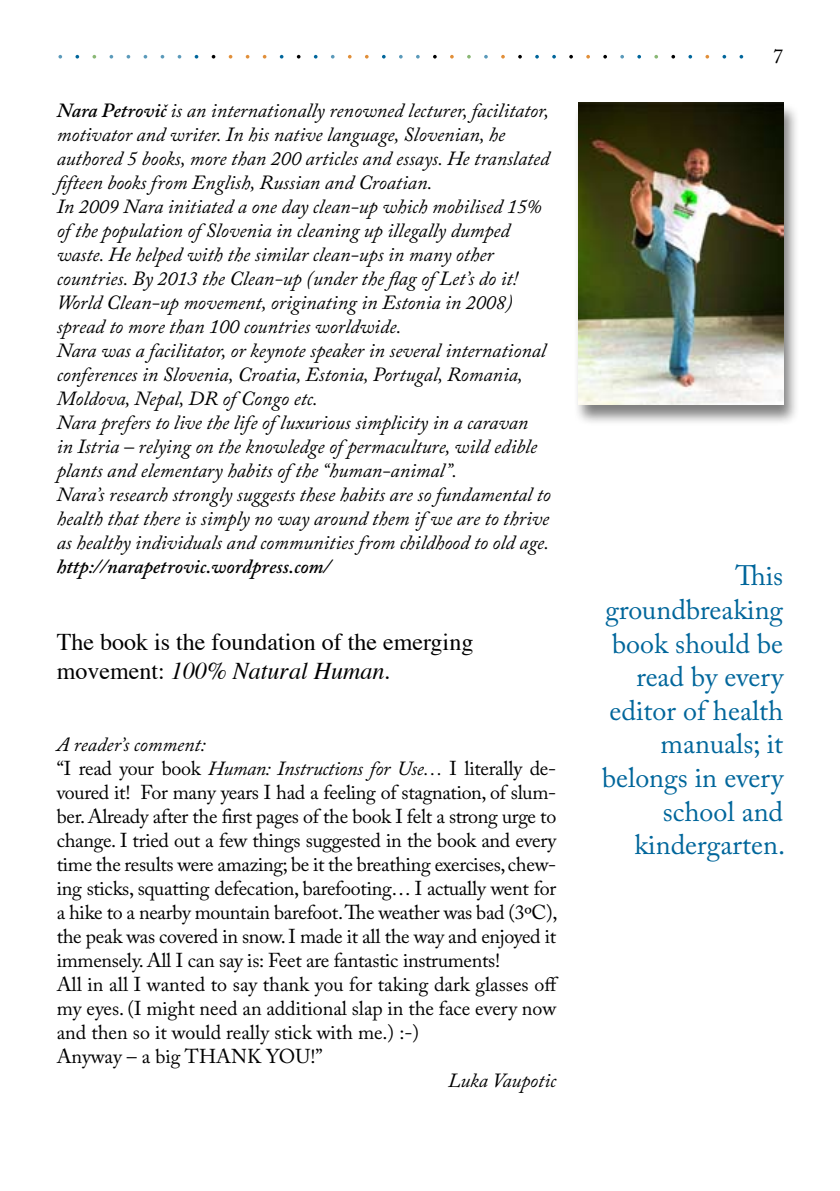
<style>
.page{position:relative;width:840px;height:1191px;background:#fff}
.page>*{position:absolute;margin:0;border:0;box-sizing:border-box;transform-origin:0 0}
.t1{font:28px/33.6px "Adobe Caslon Pro";color:#00669b;text-align:right}
.t2{font:24px/28.8px "Times";color:#000}
.t3{font:italic 20px/24px "Adobe Caslon Pro";color:#000}
.t4{font:20px/24px "Adobe Caslon Pro";letter-spacing:-.015em;color:#000}
.t5{font:italic 600 20px "Adobe Caslon Pro";color:#000}
.s1{font-weight:600}
.s2{font-style:italic}
</style>
<div class="page">
<svg style="left:58px;top:55px;width:4px;height:4px"></svg>
<svg style="left:75px;top:55px;width:4px;height:4px"></svg>
<svg style="left:92px;top:55px;width:4px;height:4px"></svg>
<svg style="left:109px;top:55px;width:4px;height:4px"></svg>
<svg style="left:126px;top:55px;width:4px;height:4px"></svg>
<svg style="left:143px;top:55px;width:4px;height:4px"></svg>
<svg style="left:160px;top:55px;width:4px;height:4px"></svg>
<svg style="left:177px;top:55px;width:4px;height:4px"></svg>
<svg style="left:194px;top:55px;width:4px;height:4px"></svg>
<svg style="left:211px;top:55px;width:4px;height:4px"></svg>
<svg style="left:228px;top:55px;width:4px;height:4px"></svg>
<svg style="left:245px;top:55px;width:4px;height:4px"></svg>
<svg style="left:262px;top:55px;width:4px;height:4px"></svg>
<svg style="left:280px;top:55px;width:3px;height:4px"></svg>
<svg style="left:297px;top:55px;width:3px;height:4px"></svg>
<svg style="left:314px;top:55px;width:3px;height:4px"></svg>
<svg style="left:331px;top:55px;width:3px;height:4px"></svg>
<svg style="left:348px;top:55px;width:3px;height:4px"></svg>
<svg style="left:365px;top:55px;width:3px;height:4px"></svg>
<svg style="left:382px;top:55px;width:3px;height:4px"></svg>
<svg style="left:433px;top:55px;width:3px;height:4px"></svg>
<div style="left:573px;top:102px;width:226px;height:324px;background:#000;opacity:.5"></div>
<img style="left:578px;top:102px;width:204px;height:302px">
<p class="t3" style="left:57px;top:98px;width:495px"><span class="s1">Nara Petrovič</span> is an internationally renowned lecturer, facilitator, motivator and writer. In his native language, Slovenian, he authored 5 books, more than 200 articles and essays. He translated fifteen books from English, Russian and Croatian.<br>In 2009 Nara initiated a one day clean-up which mobilised 15% of the population of Slovenia in cleaning up illegally dumped waste. He helped with the similar clean-ups in many other countries. By 2013 the Clean-up (under the flag of Let’s do it!<br>World Clean-up movement, originating in Estonia in 2008) spread to more than 100 countries worldwide.<br>Nara was a facilitator, or keynote speaker in several international conferences in Slovenia, Croatia, Estonia, Portugal, Romania, Moldova, Nepal, DR of Congo etc.<br>Nara prefers to live the life of luxurious simplicity in a caravan<br>in Istria – relying on the knowledge of permaculture, wild edible plants and elementary habits of the “human-animal”.<br>Nara’s research strongly suggests these habits are so fundamental to health that there is simply no way around them if we are to thrive as healthy individuals and communities from childhood to old age.</p>
<p class="t5" style="left:57px;top:554px;width:275px">http://narapetrovic.wordpress.com/</p>
<p class="t2" style="left:57px;top:625px;width:418px">The book is the foundation of the emerging movement: <span class="s2">100% Natural Human.</span></p>
<p class="t4" style="left:57px;top:731px;width:503px"><span class="s2">A reader’s comment:<br></span>“I read your book <span class="s2">Human: Instructions for Use…</span> I literally de&shy;voured it! For many years I had a feeling of stagnation, of slum&shy;ber. Already after the first pages of the book I felt a strong urge to change. I tried out a few things suggested in the book and every time the results were amazing; be it the breathing exercises, chew&shy;ing sticks, squatting defecation, barefooting… I actually went for a hike to a nearby mountain barefoot. The weather was bad (3ºC), the peak was covered in snow. I made it all the way and enjoyed it immensely. All I can say is: Feet are fantastic instruments!<br>All in all I wanted to say thank you for taking dark glasses off my eyes. (I might need an additional slap in the face every now and then so it would really stick with me.) :-)<br>Anyway – a big THANK YOU!”</p>
<p class="t3" style="left:448px;top:1067px;width:109px">Luka Vaupotic</p>
<p class="t4" style="left:772px;top:44px;width:11px">7</p>
<h1 class="t1" style="left:601px;top:559px;width:184px">This groundbreaking book should be read by every editor of health manuals; it belongs in every school and kindergarten.</h1>
</div>
